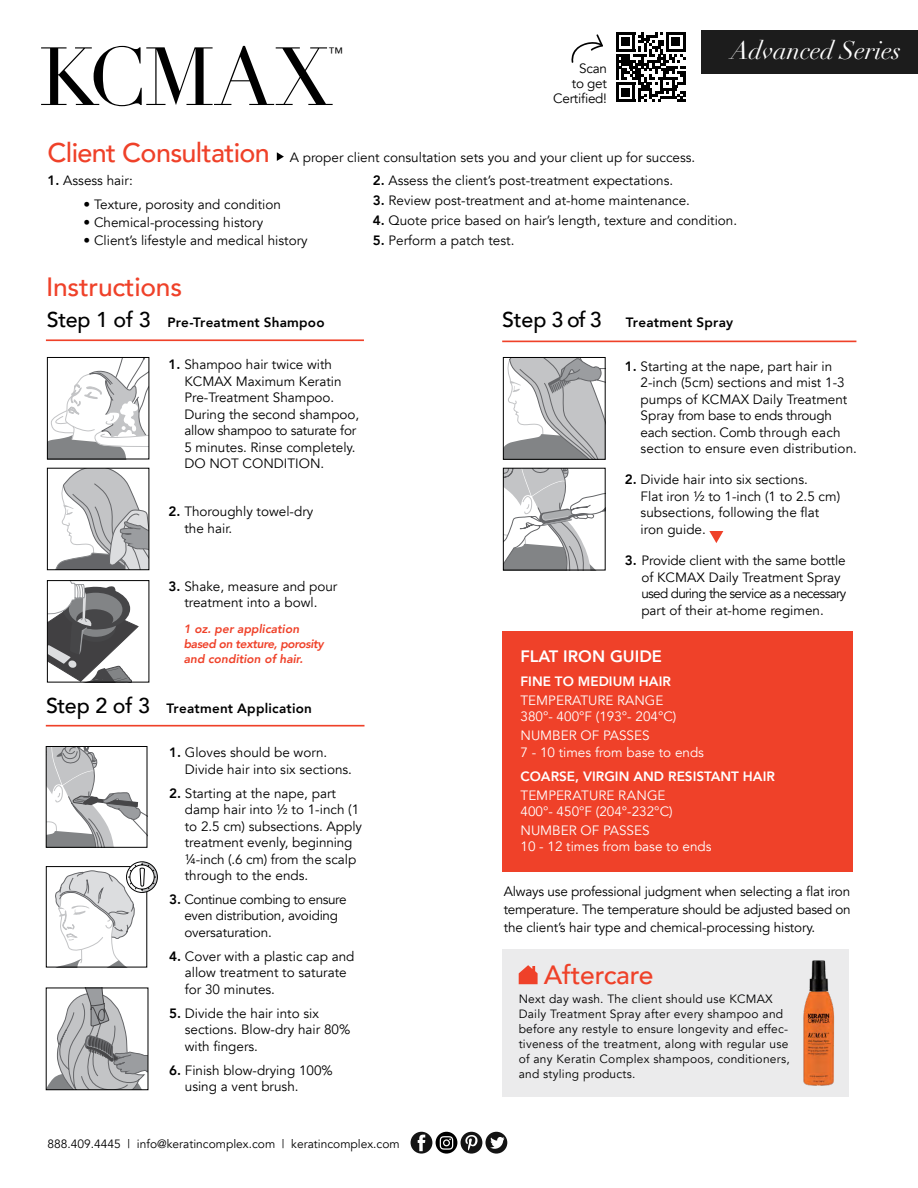
<style>
.page{position:relative;width:918px;height:1188px;background:#fff}
.page>*{position:absolute;margin:0;border:0;box-sizing:border-box;transform-origin:0 0}
.t1{font:81px "Didot";letter-spacing:-.015em;color:#000}
.t2{font:500 26.4px "Avenir";letter-spacing:-.01em;color:#ef4129}
.t3{font:italic 25.2px "Didot LT Std";letter-spacing:-.01em;color:#fff}
.t4{font:800 16.5px "Avenir";color:#fff}
.t5{font:15px "Avenir";color:#000}
.t6{font:13.5px/16.5px "Avenir";color:#000}
.t7{font:13.5px/16.5px "Avenir";color:#fff}
.t8{font:13.5px/16.5px "Avenir";letter-spacing:-.02em;color:#000}
.t9{font:800 13.5px "Avenir";letter-spacing:.015em;color:#000}
.t10{font:800 13.5px "Avenir";color:#fff}
.t11{font:12px/15px "Avenir";letter-spacing:.02em;color:#000}
.t12{font:italic 800 12px/15px "Avenir";color:#ef4129}
.t13{font:12px "Avenir";color:#000}
.s1{font-weight:500;font-size:27px;color:#ef4129}
.s2{font-weight:800}
.s3{font-weight:500;font-size:21.45px}
</style>
<div class="page">
<svg style="left:277px;top:152px;width:7px;height:9px"></svg>
<svg style="left:411px;top:1132px;width:96px;height:22px"></svg>
<svg style="left:49px;top:582px;width:90px;height:99px"></svg>
<div style="left:47px;top:580px;width:102px;height:103px;border:1px solid #000"></div>
<svg style="left:505px;top:470px;width:99px;height:98px"></svg>
<div style="left:503px;top:468px;width:103px;height:102px;border:1px solid #000"></div>
<svg style="left:505px;top:359px;width:99px;height:99px"></svg>
<div style="left:503px;top:357px;width:103px;height:103px;border:1px solid #000"></div>
<svg style="left:56px;top:470px;width:91px;height:98px"></svg>
<div style="left:47px;top:468px;width:102px;height:102px;border:1px solid #000"></div>
<svg style="left:49px;top:359px;width:98px;height:98px"></svg>
<div style="left:47px;top:357px;width:102px;height:102px;border:1px solid #000"></div>
<div style="left:126px;top:861px;width:32px;height:32px;border:1px solid #000;border-radius:50%"></div>
<svg style="left:46px;top:862px;width:111px;height:105px"></svg>
<svg style="left:48px;top:990px;width:98px;height:98px"></svg>
<svg style="left:48px;top:748px;width:97px;height:98px"></svg>
<div style="left:46px;top:746px;width:101px;height:102px;border:1px solid #000"></div>
<hr style="left:46px;top:339px;width:318px;height:2px;background:#ef4129">
<hr style="left:46px;top:725px;width:319px;height:2px;background:#ef4129">
<hr style="left:502px;top:341px;width:354px;height:1px;background:#ef4129">
<div style="left:502px;top:631px;width:351px;height:241px;background:#ef4129"></div>
<div style="left:502px;top:949px;width:347px;height:147px;background:#ebebec"></div>
<svg style="left:519px;top:965px;width:19px;height:19px"></svg>
<svg style="left:571px;top:34px;width:32px;height:29px"></svg>
<svg style="left:616px;top:32px;width:70px;height:70px"></svg>
<hr style="left:616px;top:99px;width:19px;height:3px;background:#000">
<div style="left:621px;top:88px;width:9px;height:8px;background:#000"></div>
<div style="left:701px;top:31px;width:217px;height:43px;background:#1c1c1c"></div>
<img style="left:803px;top:960px;width:32px;height:126px">
<svg style="left:709px;top:531px;width:14px;height:12px"></svg>
<h1 class="t1" style="left:39px;top:28px;width:298px">KCMAX</h1>
<p class="t5" style="left:328px;top:44px;width:17px">™</p>
<p class="t8" style="left:553px;top:61px;width:55px;line-height:15px;text-align:right">Scan<br>to get<br>Certified!</p>
<h3 class="t3" style="left:731px;top:35px;width:172px">Advanced Series</h3>
<p class="t6" style="left:48px;top:150px;width:649px"><span class="s1">Client Consultation</span> A proper client consultation sets you and your client up for success.</p>
<p class="t6" style="left:48px;top:173px;width:87px"><span class="s2">1.</span> Assess hair:</p>
<p class="t6" style="left:84px;top:196px;width:199px">• Texture, porosity and condition</p>
<p class="t6" style="left:84px;top:214px;width:181px">• Chemical-processing history</p>
<p class="t6" style="left:84px;top:232px;width:226px">• Client’s lifestyle and medical history</p>
<p class="t6" style="left:373px;top:173px;width:302px"><span class="s2">2.</span> Assess the client’s post-treatment expectations.</p>
<p class="t6" style="left:373px;top:192px;width:319px"><span class="s2">3.</span> Review post-treatment and at-home maintenance.</p>
<p class="t6" style="left:373px;top:213px;width:366px"><span class="s2">4.</span> Quote price based on hair’s length, texture and condition.</p>
<p class="t6" style="left:373px;top:233px;width:143px"><span class="s2">5.</span> Perform a patch test.</p>
<h2 class="t2" style="left:46px;top:264px;width:137px">Instructions</h2>
<p class="t9" style="left:47px;top:312px;width:279px"><span class="s3">Step 1 of 3</span> Pre-Treatment Shampoo</p>
<p class="t6" style="left:184px;top:357px;width:177px;text-indent:-16px"><span class="s2">1.</span> Shampoo hair twice with<br>KCMAX Maximum Keratin<br>Pre-Treatment Shampoo.<br>During the second shampoo, allow shampoo to saturate for<br>5 minutes. Rinse completely.<br>DO NOT CONDITION.</p>
<p class="t6" style="left:184px;top:503px;width:130px;text-indent:-16px"><span class="s2">2.</span> Thoroughly towel-dry the hair.</p>
<p class="t6" style="left:169px;top:578px;width:170px;text-align:center"><span class="s2">3.</span> Shake, measure and pour treatment into a bowl.</p>
<p class="t12" style="left:184px;top:621px;width:142px">1 oz. per application based on texture, porosity and condition of hair.</p>
<p class="t9" style="left:46px;top:698px;width:267px"><span class="s3">Step 2 of 3</span> Treatment Application</p>
<p class="t6" style="left:185px;top:745px;width:169px;text-indent:-16px"><span class="s2">1.</span> Gloves should be worn.<br>Divide hair into six sections.</p>
<p class="t6" style="left:185px;top:785px;width:179px;text-indent:-16px"><span class="s2">2.</span> Starting at the nape, part damp hair into ½ to 1-inch (1 to 2.5 cm) subsections. Apply treatment evenly, beginning ¼-inch (.6 cm) from the scalp through to the ends.</p>
<p class="t8" style="left:184px;top:891px;width:164px;text-indent:-15px"><span class="s2">3.</span> Continue combing to ensure even distribution, avoiding oversaturation.</p>
<p class="t6" style="left:185px;top:948px;width:171px;text-indent:-16px"><span class="s2">4.</span> Cover with a plastic cap and allow treatment to saturate for 30 minutes.</p>
<p class="t6" style="left:185px;top:1005px;width:167px;text-indent:-16px"><span class="s2">5.</span> Divide the hair into six sections. Blow-dry hair 80% with fingers.</p>
<p class="t6" style="left:185px;top:1062px;width:149px;text-indent:-16px"><span class="s2">6.</span> Finish blow-drying 100% using a vent brush.</p>
<p class="t13" style="left:48px;top:1137px;width:354px">888.409.4445 | info@keratincomplex.com | keratincomplex.com</p>
<p class="t9" style="left:502px;top:312px;width:232px"><span class="s3">Step 3 of 3</span> Treatment Spray</p>
<p class="t6" style="left:641px;top:358px;width:218px;text-indent:-16px"><span class="s2">1.</span> Starting at the nape, part hair in 2-inch (5cm) sections and mist 1-3 pumps of KCMAX Daily Treatment Spray from base to ends through each section. Comb through each section to ensure even distribution.</p>
<p class="t6" style="left:641px;top:472px;width:201px;text-indent:-16px"><span class="s2">2.</span> Divide hair into six sections.<br>Flat iron ½ to 1-inch (1 to 2.5 cm) subsections, following the flat iron guide.</p>
<p class="t6" style="left:641px;top:553px;width:207px;text-indent:-16px"><span class="s2">3.</span> Provide client with the same bottle of KCMAX Daily Treatment Spray used during the service as a necessary part of their at-home regimen.</p>
<p class="t4" style="left:520px;top:644px;width:143px">FLAT IRON GUIDE</p>
<p class="t10" style="left:520px;top:671px;width:152px">FINE TO MEDIUM HAIR</p>
<p class="t7" style="left:520px;top:692px;width:157px">TEMPERATURE RANGE<br>380°- 400°F (193°- 204°C)</p>
<p class="t7" style="left:520px;top:728px;width:185px">NUMBER OF PASSES<br>7 - 10 times from base to ends</p>
<p class="t10" style="left:520px;top:765px;width:256px">COARSE, VIRGIN AND RESISTANT HAIR</p>
<p class="t7" style="left:520px;top:787px;width:154px">TEMPERATURE RANGE<br>400°- 450°F (204°-232°C)</p>
<p class="t7" style="left:520px;top:822px;width:193px">NUMBER OF PASSES<br>10 - 12 times from base to ends</p>
<p class="t6" style="left:504px;top:883px;width:349px;line-height:18px;text-align:justify">Always use professional judgment when selecting a flat iron temperature. The temperature should be adjusted based on the client’s hair type and chemical-processing history.</p>
<h2 class="t2" style="left:544px;top:952px;width:111px">Aftercare</h2>
<p class="t11" style="left:519px;top:991px;width:273px">Next day wash. The client should use KCMAX Daily Treatment Spray after every shampoo and before any restyle to ensure longevity and effec&shy;tiveness of the treatment, along with regular use of any Keratin Complex shampoos, conditioners, and styling products.</p>
</div>
